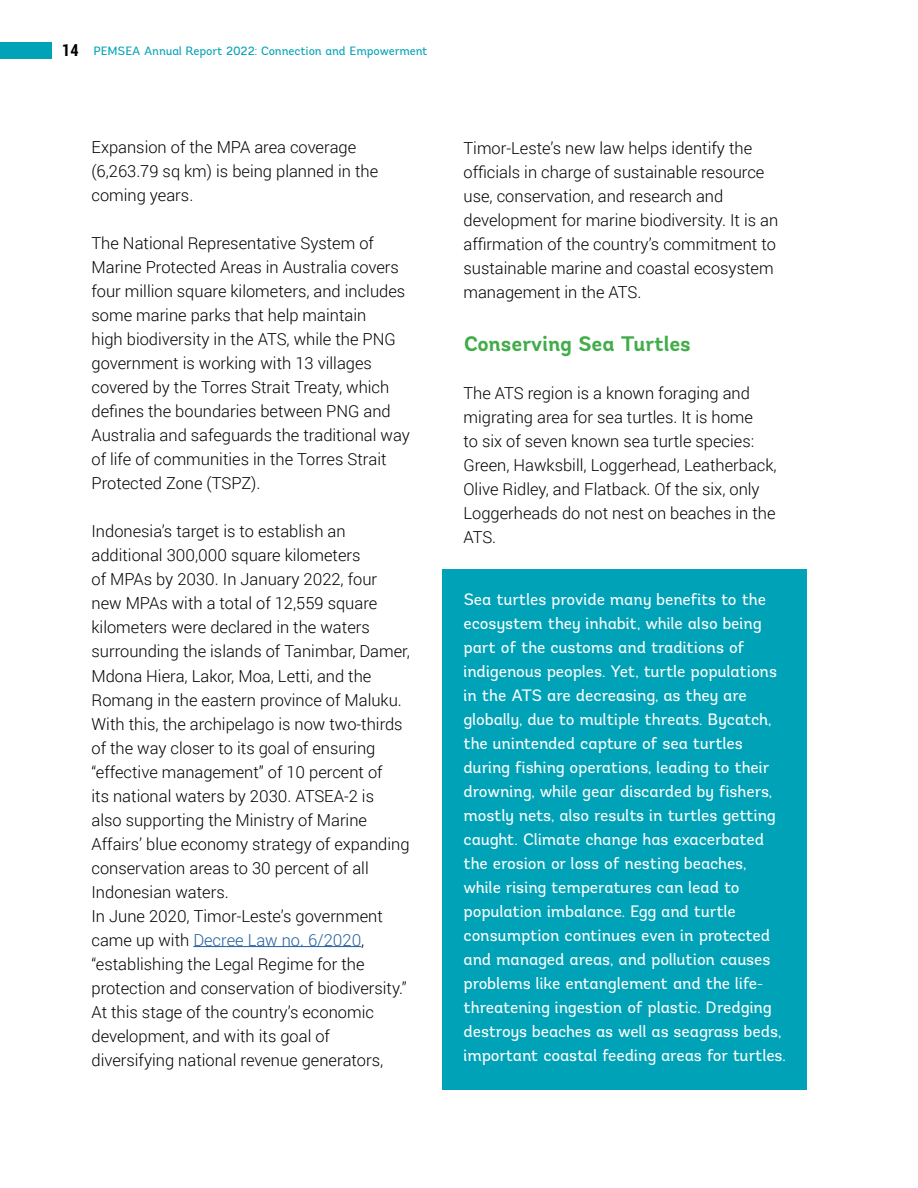
<style>
.page{position:relative;width:918px;height:1188px;background:#fff}
.page>*{position:absolute;margin:0;border:0;box-sizing:border-box;transform-origin:0 0}
.t1{font:700 21px "Andes";letter-spacing:-.005em;color:#41ad49}
.t2{font:300 16.5px/24px "Roboto";color:#000}
.t3{font:16.5px/24px "Andes";letter-spacing:-.01em;color:#fff}
.t4{font:12px "Andes";letter-spacing:-.015em;color:#00a2b7}
.s1{font-family:"Roboto Condensed";font-weight:700;font-size:16.5px;color:#000}
.s2{color:#215e9e}
</style>
<div class="page">
<div style="left:0;top:43px;width:52px;height:16px;background:#00a2b7"></div>
<div style="left:442px;top:569px;width:365px;height:520px;background:#00a2b7"></div>
<hr style="left:193px;top:946px;width:168px;height:1px;background:#215e9e">
<p class="t4" style="left:62px;top:43px;width:367px"><span class="s1">14</span> PEMSEA Annual Report 2022: Connection and Empowerment</p>
<p class="t2" style="left:92px;top:135px;width:288px">Expansion of the MPA area coverage (6,263.79 sq km) is being planned in the coming years.</p>
<p class="t2" style="left:92px;top:231px;width:320px">The National Representative System of Marine Protected Areas in Australia covers four million square kilometers, and includes some marine parks that help maintain<br>high biodiversity in the ATS, while the PNG government is working with 13 villages covered by the Torres Strait Treaty, which defines the boundaries between PNG and Australia and safeguards the traditional way of life of communities in the Torres Strait Protected Zone (TSPZ).</p>
<p class="t2" style="left:92px;top:519px;width:320px">Indonesia’s target is to establish an additional 300,000 square kilometers<br>of MPAs by 2030. In January 2022, four new MPAs with a total of 12,559 square kilometers were declared in the waters surrounding the islands of Tanimbar, Damer, Mdona Hiera, Lakor, Moa, Letti, and the Romang in the eastern province of Maluku.<br>With this, the archipelago is now two-thirds of the way closer to its goal of ensuring “effective management” of 10 percent of<br>its national waters by 2030. ATSEA-2 is<br>also supporting the Ministry of Marine Affairs’ blue economy strategy of expanding conservation areas to 30 percent of all Indonesian waters.<br>In June 2020, Timor-Leste’s government came up with <span class="s2">Decree Law no. 6/2020</span>, “establishing the Legal Regime for the protection and conservation of biodiversity.” At this stage of the country’s economic development, and with its goal of diversifying national revenue generators,</p>
<p class="t2" style="left:463px;top:135px;width:316px">Timor-Leste’s new law helps identify the officials in charge of sustainable resource use, conservation, and research and development for marine biodiversity. It is an affirmation of the country’s commitment to sustainable marine and coastal ecosystem management in the ATS.</p>
<p class="t1" style="left:464px;top:331px;width:229px">Conserving Sea Turtles</p>
<p class="t2" style="left:464px;top:381px;width:315px">The ATS region is a known foraging and migrating area for sea turtles. It is home<br>to six of seven known sea turtle species:<br>Green, Hawksbill, Loggerhead, Leatherback, Olive Ridley, and Flatback. Of the six, only Loggerheads do not nest on beaches in the ATS.</p>
<p class="t3" style="left:464px;top:587px;width:324px">Sea turtles provide many benefits to the ecosystem they inhabit, while also being part of the customs and traditions of indigenous peoples. Yet, turtle populations in the ATS are decreasing, as they are globally, due to multiple threats. Bycatch, the unintended capture of sea turtles during fishing operations, leading to their drowning, while gear discarded by fishers, mostly nets, also results in turtles getting caught. Climate change has exacerbated the erosion or loss of nesting beaches, while rising temperatures can lead to population imbalance. Egg and turtle consumption continues even in protected and managed areas, and pollution causes problems like entanglement and the life&shy;threatening ingestion of plastic. Dredging destroys beaches as well as seagrass beds, important coastal feeding areas for turtles.</p>
</div>
